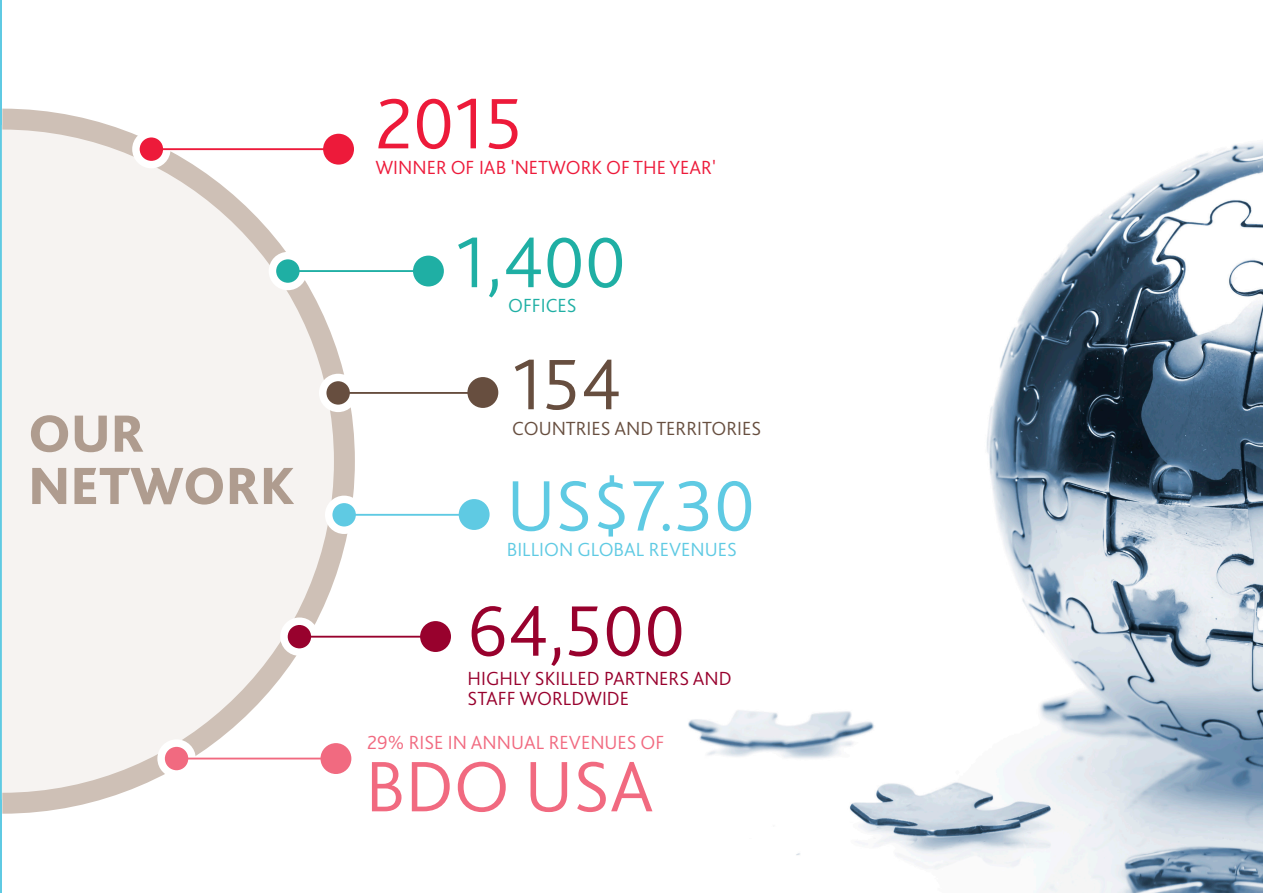
<style>
.page{position:relative;width:1263px;height:893px;background:#fff}
.page>*{position:absolute;margin:0;border:0;box-sizing:border-box;transform-origin:0 0}
.t1{font:300 74.7px/155.6px "Bliss Pro";color:#98012d}
.t2{font:300 74.7px "Bliss Pro";color:#5fcae3}
.t3{font:300 74.7px "Bliss Pro";color:#1fafa4}
.t4{font:300 74.7px "Bliss Pro";color:#ed1a3a}
.t5{font:300 74.7px "Bliss Pro";color:#674e3f}
.t6{font:800 54.75px/52.3px "Bliss Pro";color:#af9c8f}
.t7{font:300 19.95px/20px "Bliss Pro";color:#98012d}
.t8{font:300 19.95px "Bliss Pro";color:#ed1a3a}
.t9{font:300 19.95px "Bliss Pro";color:#f16a80}
.t10{font:300 19.95px "Bliss Pro";color:#674e3f}
.t11{font:300 19.95px "Bliss Pro";color:#5fcae3}
.t12{font:300 19.95px "Bliss Pro";color:#1fafa4}
.s1{color:#f16a80}
</style>
<div class="page">
<hr style="left:0;top:0;width:1px;height:893px;background:#5fcae3">
<img style="left:688px;top:143px;width:575px;height:750px">
<svg style="left:2px;top:109px;width:353px;height:705px;fill:#f6f3f1"></svg>
<svg style="left:136px;top:134px;width:31px;height:31px"></svg>
<div style="left:132px;top:130px;width:39px;height:38px;border:7px solid #fff;border-radius:50%"></div>
<svg style="left:323px;top:377px;width:31px;height:31px"></svg>
<div style="left:319px;top:374px;width:38px;height:38px;border:7px solid #fff;border-radius:50%"></div>
<svg style="left:272px;top:256px;width:31px;height:30px"></svg>
<div style="left:269px;top:252px;width:38px;height:38px;border:7px solid #fff;border-radius:50%"></div>
<hr style="left:156px;top:148px;width:183px;height:2px;background:#ed1a3a">
<hr style="left:283px;top:270px;width:145px;height:2px;background:#1fafa4">
<hr style="left:336px;top:392px;width:147px;height:2px;background:#674e3f">
<svg style="left:329px;top:499px;width:31px;height:31px"></svg>
<div style="left:325px;top:496px;width:38px;height:38px;border:7px solid #fff;border-radius:50%"></div>
<svg style="left:284px;top:621px;width:31px;height:31px"></svg>
<div style="left:280px;top:617px;width:39px;height:39px;border:7px solid #fff;border-radius:50%"></div>
<svg style="left:161px;top:743px;width:31px;height:31px"></svg>
<div style="left:157px;top:739px;width:39px;height:39px;border:7px solid #fff;border-radius:50%"></div>
<div style="left:320px;top:743px;width:31px;height:31px;background:#f16a80;border-radius:50%"></div>
<div style="left:420px;top:621px;width:31px;height:31px;background:#98012d;border-radius:50%"></div>
<div style="left:459px;top:499px;width:31px;height:31px;background:#5fcae3;border-radius:50%"></div>
<div style="left:467px;top:377px;width:31px;height:31px;background:#674e3f;border-radius:50%"></div>
<div style="left:413px;top:256px;width:31px;height:30px;background:#1fafa4;border-radius:50%"></div>
<div style="left:323px;top:134px;width:31px;height:31px;background:#ed1a3a;border-radius:50%"></div>
<hr style="left:340px;top:514px;width:133px;height:2px;background:#5fcae3">
<hr style="left:299px;top:636px;width:137px;height:2px;background:#98012d">
<hr style="left:175px;top:758px;width:160px;height:1px;background:#f16a80">
<p class="t6" style="left:28px;top:406px;width:268px">OUR<br>NETWORK</p>
<p class="t4" style="left:375px;top:77px;width:149px">2015</p>
<p class="t8" style="left:375px;top:155px;width:342px">WINNER OF IAB 'NETWORK OF THE YEAR'</p>
<p class="t3" style="left:455px;top:216px;width:172px">1,400</p>
<p class="t12" style="left:508px;top:293px;width:70px">OFFICES</p>
<p class="t5" style="left:512px;top:338px;width:111px">154</p>
<p class="t10" style="left:512px;top:415px;width:251px">COUNTRIES AND TERRITORIES</p>
<p class="t2" style="left:507px;top:459px;width:250px">US$7.30</p>
<p class="t11" style="left:507px;top:537px;width:232px">BILLION GLOBAL REVENUES</p>
<p class="t1" style="left:365px;top:551px;width:321px;text-indent:102px">64,500<br><span class="s1">BDO USA</span></p>
<p class="t7" style="left:468px;top:668px;width:266px">HIGHLY SKILLED PARTNERS AND<br>STAFF WORLDWIDE</p>
<p class="t9" style="left:367px;top:730px;width:299px">29% RISE IN ANNUAL REVENUES OF</p>
</div>
